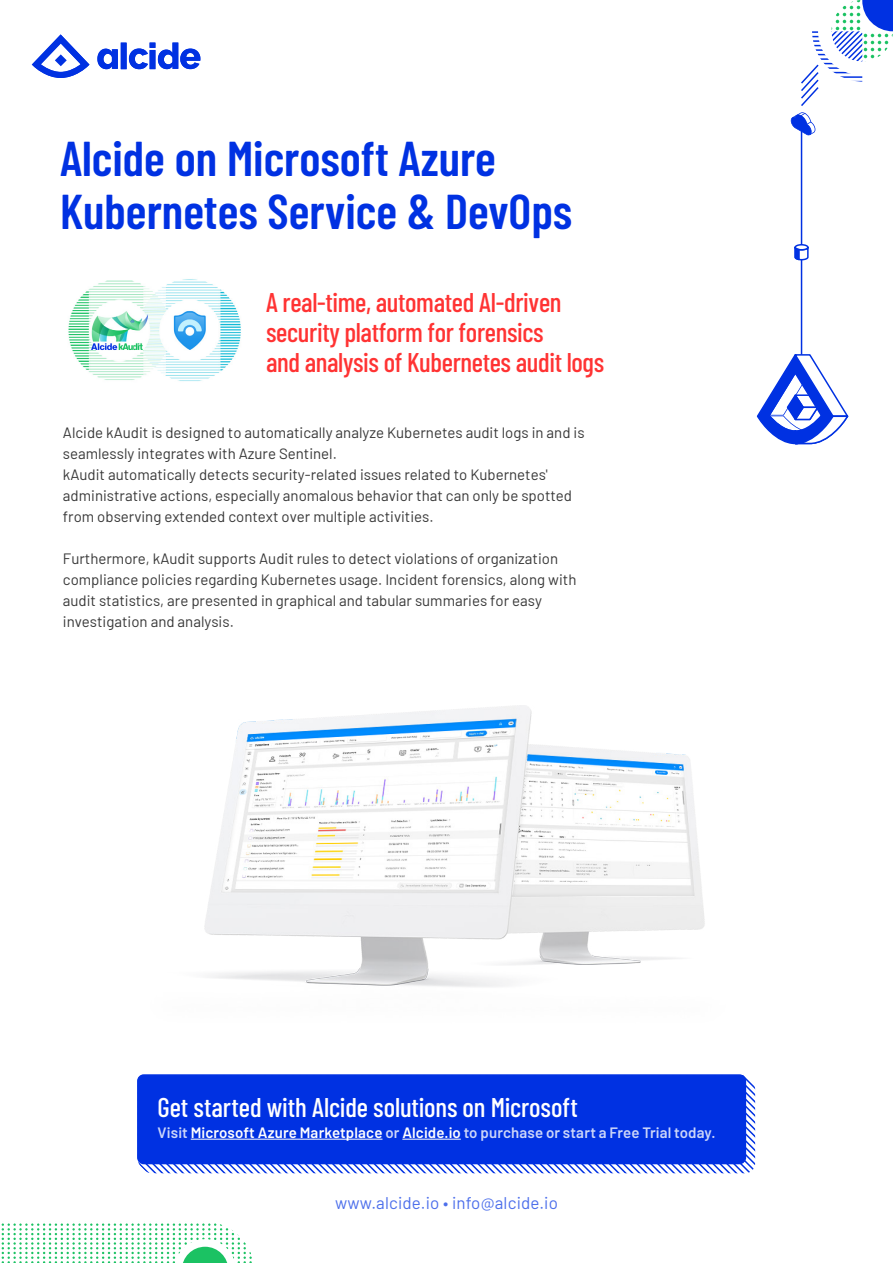
<style>
.page{position:relative;width:893px;height:1263px;background:#fff}
.page>*{position:absolute;margin:0;border:0;box-sizing:border-box;transform-origin:0 0}
.t1{font:600 48.75px/52.5px "Barlow Condensed";color:#0031e2}
.t2{font:500 27px/30px "Barlow Condensed";letter-spacing:-.015em;color:#f33}
.t3{font:500 27px "Barlow Condensed";letter-spacing:-.005em;color:#fff}
.t4{font:16.95px "Barlow";letter-spacing:.01em;color:#4d6feb}
.t5{font:15px/21px "Barlow";color:#383838}
.t6{font:600 15px "Barlow";letter-spacing:.01em;color:#ccd6f9}
.s1{color:#fff}
</style>
<div class="page">
<svg style="left:2px;top:1223px;width:250px;height:40px"></svg>
<svg style="left:138px;top:1075px;width:617px;height:98px"></svg>
<div style="left:138px;top:1075px;width:607px;height:88px;background:#0031e2;border-radius:6px"></div>
<div style="left:138px;top:1074px;width:608px;height:90px;border:2px solid #0031e2;border-radius:6px"></div>
<hr style="left:191px;top:1139px;width:191px;height:1px;background:#fff">
<hr style="left:402px;top:1139px;width:59px;height:1px;background:#fff">
<svg style="left:831px;top:0;width:62px;height:62px"></svg>
<hr style="left:812px;top:31px;width:50px;height:2px;background:#0031e2">
<hr style="left:812px;top:36px;width:50px;height:1px;background:#0031e2">
<hr style="left:812px;top:40px;width:50px;height:2px;background:#0031e2">
<hr style="left:812px;top:45px;width:50px;height:1px;background:#0031e2">
<hr style="left:812px;top:49px;width:50px;height:2px;background:#0031e2">
<hr style="left:812px;top:54px;width:50px;height:1px;background:#0031e2">
<hr style="left:812px;top:58px;width:50px;height:2px;background:#0031e2">
<hr style="left:812px;top:63px;width:50px;height:1px;background:#0031e2">
<hr style="left:812px;top:67px;width:50px;height:2px;background:#0031e2">
<hr style="left:812px;top:72px;width:50px;height:1px;background:#0031e2">
<hr style="left:812px;top:76px;width:50px;height:2px;background:#0031e2">
<hr style="left:812px;top:81px;width:50px;height:1px;background:#0031e2">
<svg style="left:757px;top:353px;width:92px;height:91px"></svg>
<hr style="left:801px;top:117px;width:1px;height:238px;background:#0031e2">
<div style="left:794px;top:244px;width:15px;height:7px;border:2px solid #0031e2;border-radius:50%"></div>
<svg style="left:794px;top:246px;width:15px;height:15px"></svg>
<svg style="left:791px;top:63px;width:29px;height:72px"></svg>
<img style="left:204px;top:706px;width:501px;height:281px">
<img style="left:68px;top:279px;width:173px;height:102px">
<svg style="left:32px;top:34px;width:168px;height:44px"></svg>
<h1 class="t1" style="left:60px;top:129px;width:514px">Alcide on Microsoft Azure<br>Kubernetes Service &amp; DevOps</h1>
<h2 class="t2" style="left:266px;top:285px;width:339px">A real-time, automated AI-driven security platform for forensics<br>and analysis of Kubernetes audit logs</h2>
<p class="t5" style="left:63px;top:421px;width:523px">Alcide kAudit is designed to automatically analyze Kubernetes audit logs in and is seamlessly integrates with Azure Sentinel.<br>kAudit automatically detects security-related issues related to Kubernetes' administrative actions, especially anomalous behavior that can only be spotted from observing extended context over multiple activities.</p>
<p class="t5" style="left:63px;top:547px;width:515px">Furthermore, kAudit supports Audit rules to detect violations of organization compliance policies regarding Kubernetes usage. Incident forensics, along with audit statistics, are presented in graphical and tabular summaries for easy investigation and analysis.</p>
<h2 class="t3" style="left:158px;top:1088px;width:422px">Get started with Alcide solutions on Microsoft</h2>
<p class="t6" style="left:158px;top:1121px;width:559px">Visit <span class="s1">Microsoft Azure Marketplace</span> or <span class="s1">Alcide.io</span> to purchase or start a Free Trial today.</p>
<p class="t4" style="left:335px;top:1191px;width:224px">www.alcide.io • info@alcide.io</p>
</div>
